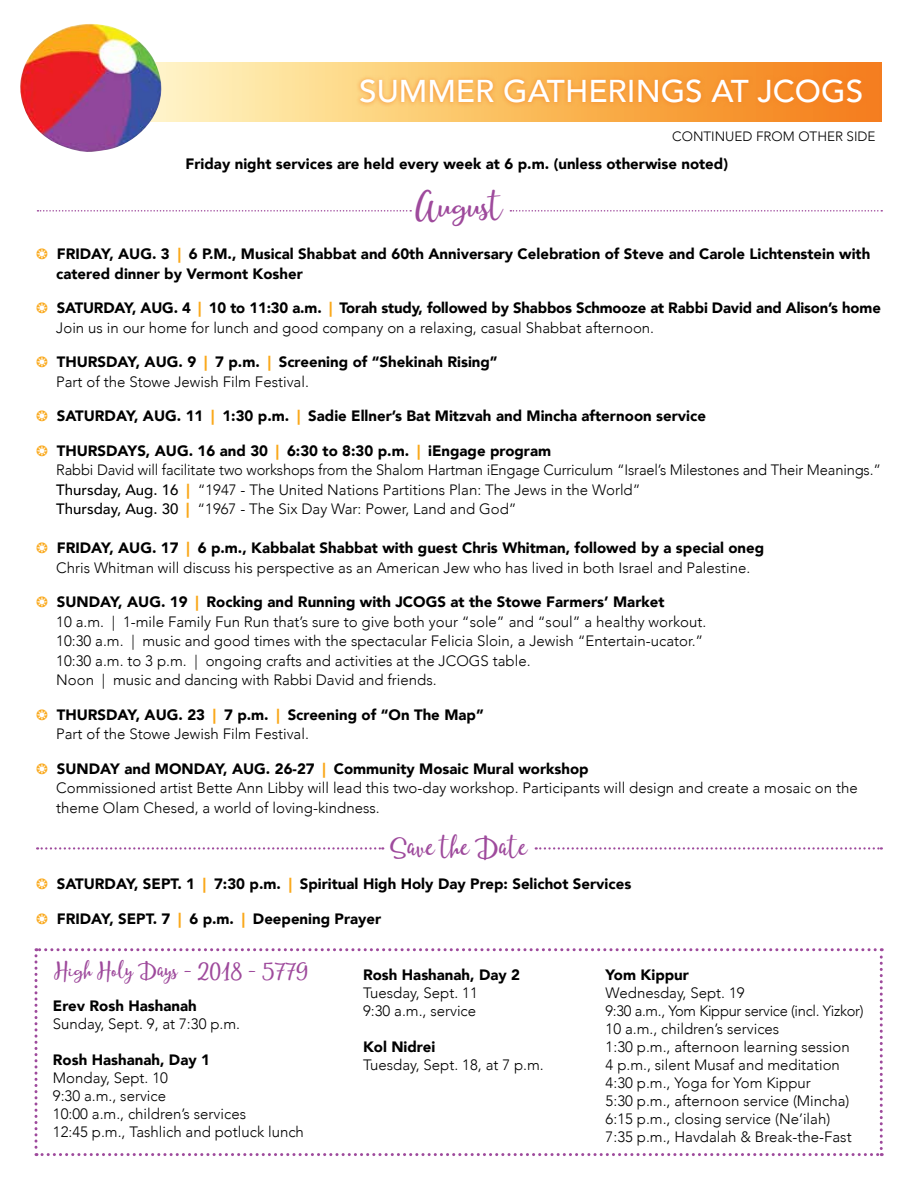
<style>
.page{position:relative;width:918px;height:1188px;background:#fff}
.page>*{position:absolute;margin:0;border:0;box-sizing:border-box;transform-origin:0 0}
.t1{font:39px "Moments";color:#9e4a9c}
.t2{font:500 31.5px "Avenir";color:#fff}
.t3{font:30px "Moments";color:#9e4a9c}
.t4{font:24px "Moments";color:#9e4a9c}
.t5{font:300 15px/18px "Avenir";color:#000}
.t6{font:900 15px/19.5px "Avenir";color:#000}
.t7{font:300 13.5px "Avenir";color:#000}
.s1{color:#faa81a}
.s2{font-weight:300}
.s3{font-weight:900}
.s4{font-weight:900;color:#faa81a}
.s5{font-weight:500}
</style>
<div class="page">
<svg style="left:37px;top:847px;width:346px;height:3px"></svg>
<svg style="left:536px;top:847px;width:346px;height:3px"></svg>
<svg style="left:38px;top:210px;width:373px;height:2px"></svg>
<svg style="left:510px;top:210px;width:372px;height:2px"></svg>
<svg style="left:164px;top:63px;width:718px;height:58px;background:#fbc472"></svg>
<div style="left:356px;top:75px;width:510px;height:33px;background:#f57d20;opacity:.75"></div>
<img style="left:20px;top:24px;width:144px;height:128px">
<svg style="left:34px;top:948px;width:849px;height:208px"></svg>
<h2 class="t2" style="left:359px;top:64px;width:506px">SUMMER GATHERINGS AT JCOGS</h2>
<p class="t7" style="left:672px;top:129px;width:205px">CONTINUED FROM OTHER SIDE</p>
<p class="t6" style="left:186px;top:154px;width:544px">Friday night services are held every week at 6 p.m. (unless otherwise noted)</p>
<h1 class="t1" style="left:415px;top:181px;width:89px">August</h1>
<p class="t6" style="left:56px;top:244px;width:816px;text-indent:-20px"><span class="s1">❂</span> FRIDAY, AUG. 3 <span class="s1">|</span> 6 P.M., Musical Shabbat and 60th Anniversary Celebration of Steve and Carole Lichtenstein with catered dinner by Vermont Kosher</p>
<p class="t6" style="left:56px;top:298px;width:826px;text-indent:-20px"><span class="s1">❂</span> SATURDAY, AUG. 4 <span class="s1">|</span> 10 to 11:30 a.m. <span class="s1">|</span> Torah study, followed by Shabbos Schmooze at Rabbi David and Alison’s home<br><span class="s2">Join us in our home for lunch and good company on a relaxing, casual Shabbat afternoon.</span></p>
<p class="t6" style="left:56px;top:352px;width:443px;text-indent:-20px"><span class="s1">❂</span> THURSDAY, AUG. 9 <span class="s1">|</span> 7 p.m. <span class="s1">|</span> Screening of “Shekinah Rising”<br><span class="s2">Part of the Stowe Jewish Film Festival.</span></p>
<p class="t6" style="left:36px;top:406px;width:671px"><span class="s1">❂</span> SATURDAY, AUG. 11 <span class="s1">|</span> 1:30 p.m. <span class="s1">|</span> Sadie Ellner’s Bat Mitzvah and Mincha afternoon service</p>
<p class="t5" style="left:56px;top:441px;width:826px;line-height:19.5px;text-indent:-20px"><span class="s1">❂</span> <span class="s3">THURSDAYS, AUG. 16 and 30</span> <span class="s4">|</span> <span class="s3">6:30 to 8:30 p.m.</span> <span class="s4">|</span> <span class="s3">iEngage program<br></span>Rabbi David will facilitate two workshops from the Shalom Hartman iEngage Curriculum “Israel’s Milestones and Their Meanings.” <span class="s5">Thursday, Aug. 16</span> <span class="s4">|</span> “1947 - The United Nations Partitions Plan: The Jews in the World”<br><span class="s5">Thursday, Aug. 30</span> <span class="s4">|</span> “1967 - The Six Day War: Power, Land and God”</p>
<p class="t5" style="left:36px;top:538px;width:730px;line-height:19.5px;text-align:center"><span class="s1">❂</span> <span class="s3">FRIDAY, AUG. 17</span> <span class="s4">|</span> <span class="s3">6 p.m., Kabbalat Shabbat with guest Chris Whitman, followed by a special oneg<br></span>Chris Whitman will discuss his perspective as an American Jew who has lived in both Israel and Palestine.</p>
<p class="t5" style="left:56px;top:592px;width:652px;line-height:19.5px;text-indent:-20px"><span class="s1">❂</span> <span class="s3">SUNDAY, AUG. 19</span> <span class="s4">|</span> <span class="s3">Rocking and Running with JCOGS at the Stowe Farmers’ Market<br></span>10 a.m. | 1-mile Family Fun Run that’s sure to give both your “sole” and “soul” a healthy workout.<br>10:30 a.m. | music and good times with the spectacular Felicia Sloin, a Jewish “Entertain-ucator.” 10:30 a.m. to 3 p.m. | ongoing crafts and activities at the JCOGS table.<br>Noon | music and dancing with Rabbi David and friends.</p>
<p class="t6" style="left:56px;top:704px;width:429px;text-indent:-20px"><span class="s1">❂</span> THURSDAY, AUG. 23 <span class="s1">|</span> 7 p.m. <span class="s1">|</span> Screening of “On The Map”<br><span class="s2">Part of the Stowe Jewish Film Festival.</span></p>
<p class="t5" style="left:56px;top:759px;width:803px;line-height:19.5px;text-indent:-20px"><span class="s1">❂</span> <span class="s3">SUNDAY and MONDAY, AUG. 26-27</span> <span class="s4">|</span> <span class="s3">Community Mosaic Mural workshop<br></span>Commissioned artist Bette Ann Libby will lead this two-day workshop. Participants will design and create a mosaic on the theme Olam Chesed, a world of loving-kindness.</p>
<h3 class="t3" style="left:391px;top:828px;width:138px">Save the Date</h3>
<p class="t6" style="left:36px;top:874px;width:597px"><span class="s1">❂</span> SATURDAY, SEPT. 1 <span class="s1">|</span> 7:30 p.m. <span class="s1">|</span> Spiritual High Holy Day Prep: Selichot Services</p>
<p class="t6" style="left:36px;top:908px;width:347px"><span class="s1">❂</span> FRIDAY, SEPT. 7 <span class="s1">|</span> 6 p.m. <span class="s1">|</span> Deepening Prayer</p>
<h3 class="t4" style="left:54px;top:955px;width:256px">High Holy Days ‑ 2018 - 5779</h3>
<p class="t6" style="left:53px;top:996px;width:145px">Erev Rosh Hashanah</p>
<p class="t5" style="left:53px;top:1015px;width:189px">Sunday, Sept. 9, at 7:30 p.m.</p>
<p class="t6" style="left:53px;top:1050px;width:159px">Rosh Hashanah, Day 1</p>
<p class="t5" style="left:53px;top:1069px;width:253px">Monday, Sept. 10<br>9:30 a.m., service<br>10:00 a.m., children’s services<br>12:45 p.m., Tashlich and potluck lunch</p>
<p class="t6" style="left:363px;top:964px;width:159px">Rosh Hashanah, Day 2</p>
<p class="t5" style="left:363px;top:983px;width:116px">Tuesday, Sept. 11<br>9:30 a.m., service</p>
<p class="t6" style="left:363px;top:1036px;width:74px">Kol Nidrei</p>
<p class="t5" style="left:363px;top:1055px;width:182px">Tuesday, Sept. 18, at 7 p.m.</p>
<p class="t6" style="left:606px;top:964px;width:85px">Yom Kippur</p>
<p class="t5" style="left:606px;top:983px;width:260px">Wednesday, Sept. 19<br>9:30 a.m., Yom Kippur service (incl. Yizkor)<br>10 a.m., children’s services<br>1:30 p.m., afternoon learning session<br>4 p.m., silent Musaf and meditation 4:30 p.m., Yoga for Yom Kippur<br>5:30 p.m., afternoon service (Mincha)<br>6:15 p.m., closing service (Ne’ilah)<br>7:35 p.m., Havdalah &amp; Break-the-Fast</p>
</div>
